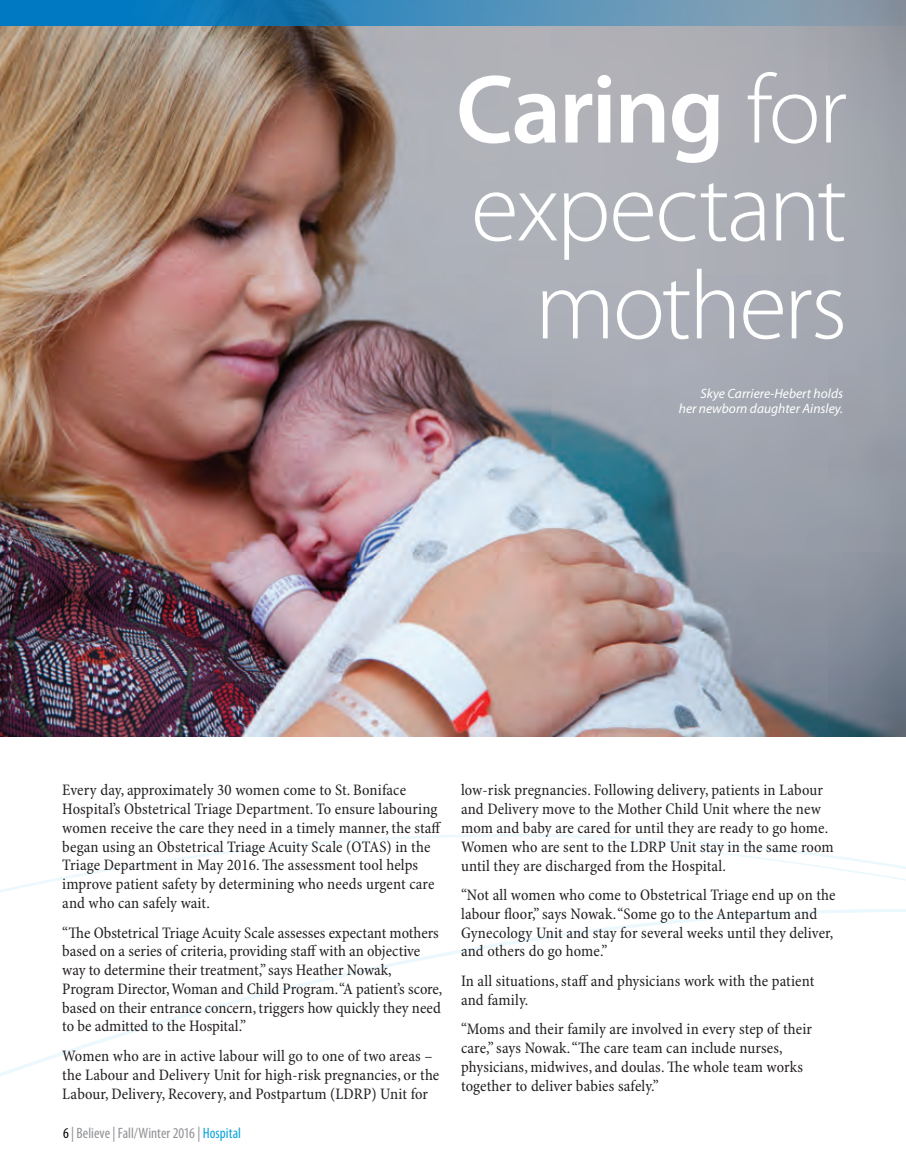
<style>
.page{position:relative;width:906px;height:1176px;background:#fff}
.page>*{position:absolute;margin:0;border:0;box-sizing:border-box;transform-origin:0 0}
.t1{font:300 97.8px/97.8px "Myriad Pro";letter-spacing:-.025em;color:#fff;text-align:right}
.BODY{font:condensed 16.2px/18.8px "Minion Pro";letter-spacing:.005em;color:#231f20}
.t2{font:condensed 15px "Myriad Pro";color:#919295}
.t3{font:italic 13.5px/15px "Myriad Pro";color:#fff;text-align:right}
.s1{font-weight:600}
.s2{color:#000}
.s3{color:#0ca4d9}
</style>
<div class="page">
<img style="left:0;top:26px;width:905px;height:709px">
<svg style="left:0;top:834px;width:905px;height:242px"></svg>
<svg style="left:0;top:0;width:904px;height:26px;background:#4289b6"></svg>
<svg style="left:904px;top:0;width:1px;height:26px"></svg>
<p class="t1" style="left:456px;top:63px;width:392px"><span class="s1">Caring</span> for expectant mothers</p>
<p class="t3" style="left:678px;top:386px;width:166px">Skye Carriere-Hebert holds<br>her newborn daughter Ainsley.</p>
<p class="BODY" style="left:62px;top:781px;width:380px">Every day, approximately 30 women come to St. Boniface Hospital’s Obstetrical Triage Department. To ensure labouring women receive the care they need in a timely manner, the staff began using an Obstetrical Triage Acuity Scale (OTAS) in the Triage Department in May 2016. The assessment tool helps improve patient safety by determining who needs urgent care and who can safely wait.</p>
<p class="BODY" style="left:62px;top:923px;width:381px">“The Obstetrical Triage Acuity Scale assesses expectant mothers based on a series of criteria, providing staff with an objective way to determine their treatment,” says Heather Nowak, Program Director, Woman and Child Program. “A patient’s score, based on their entrance concern, triggers how quickly they need to be admitted to the Hospital.”</p>
<p class="BODY" style="left:62px;top:1046px;width:378px">Women who are in active labour will go to one of two areas – the Labour and Delivery Unit for high-risk pregnancies, or the<br>Labour, Delivery, Recovery, and Postpartum (LDRP) Unit for</p>
<p class="t2" style="left:63px;top:1124px;width:179px"><span class="s2">6</span> | Believe|Fall/Winter 2016 | <span class="s3">Hospital</span></p>
<p class="BODY" style="left:461px;top:781px;width:374px">low-risk pregnancies. Following delivery, patients in Labour and Delivery move to the Mother Child Unit where the new mom and baby are cared for until they are ready to go home.<br>Women who are sent to the LDRP Unit stay in the same room until they are discharged from the Hospital.</p>
<p class="BODY" style="left:461px;top:885px;width:376px">“Not all women who come to Obstetrical Triage end up on the labour floor,” says Nowak. “Some go to the Antepartum and Gynecology Unit and stay for several weeks until they deliver, and others do go home.”</p>
<p class="BODY" style="left:461px;top:971px;width:354px">In all situations, staff and physicians work with the patient and family.</p>
<p class="BODY" style="left:461px;top:1020px;width:352px">“Moms and their family are involved in every step of their care,” says Nowak. “The care team can include nurses, physicians, midwives, and doulas. The whole team works together to deliver babies safely.”</p>
</div>
